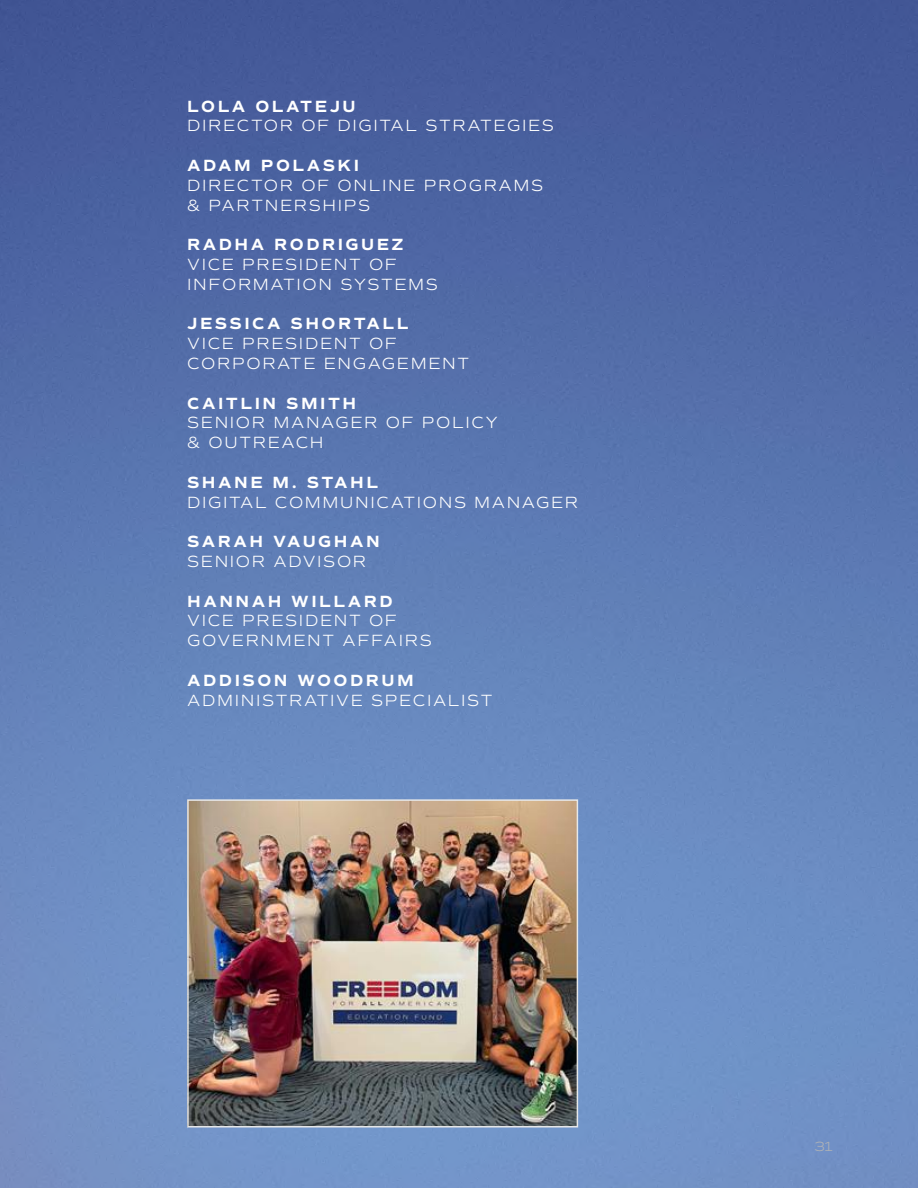
<style>
.page{position:relative;width:918px;height:1188px;background:#fff}
.page>*{position:absolute;margin:0;border:0;box-sizing:border-box;transform-origin:0 0}
.t1{font:300 16.5px/19.8px "Commuters Sans";letter-spacing:.1em;color:#fff}
.t2{font:700 16.5px "Commuters Sans";letter-spacing:.15em;color:#fff}
.t3{font:300 13.5px "Commuters Sans";color:#b1b3b5}
</style>
<div class="page">
<img style="left:0;top:0;width:918px;height:1188px">
<img style="left:190px;top:802px;width:385px;height:323px">
<div style="left:187px;top:799px;width:391px;height:329px;border:2px solid #e6e7e8"></div>
<p class="t2" style="left:187px;top:96px;width:170px">LOLA OLATEJU</p>
<p class="t1" style="left:187px;top:116px;width:368px">DIRECTOR OF DIGITAL STRATEGIES</p>
<p class="t2" style="left:187px;top:155px;width:173px">ADAM POLASKI</p>
<p class="t1" style="left:187px;top:175px;width:358px">DIRECTOR OF ONLINE PROGRAMS &amp; PARTNERSHIPS</p>
<p class="t2" style="left:187px;top:234px;width:218px">RADHA RODRIGUEZ</p>
<p class="t1" style="left:187px;top:254px;width:252px">VICE PRESIDENT OF<br>INFORMATION SYSTEMS</p>
<p class="t2" style="left:187px;top:314px;width:223px">JESSICA SHORTALL</p>
<p class="t1" style="left:187px;top:334px;width:283px">VICE PRESIDENT OF<br>CORPORATE ENGAGEMENT</p>
<p class="t2" style="left:187px;top:393px;width:171px">CAITLIN SMITH</p>
<p class="t1" style="left:187px;top:413px;width:312px">SENIOR MANAGER OF POLICY &amp; OUTREACH</p>
<p class="t2" style="left:187px;top:472px;width:192px">SHANE M. STAHL</p>
<p class="t1" style="left:187px;top:492px;width:392px">DIGITAL COMMUNICATIONS MANAGER</p>
<p class="t2" style="left:187px;top:531px;width:194px">SARAH VAUGHAN</p>
<p class="t1" style="left:187px;top:551px;width:181px">SENIOR ADVISOR</p>
<p class="t2" style="left:187px;top:591px;width:207px">HANNAH WILLARD</p>
<p class="t1" style="left:187px;top:611px;width:246px">VICE PRESIDENT OF<br>GOVERNMENT AFFAIRS</p>
<p class="t2" style="left:187px;top:670px;width:228px">ADDISON WOODRUM</p>
<p class="t1" style="left:187px;top:690px;width:307px">ADMINISTRATIVE SPECIALIST</p>
<p class="t3" style="left:814px;top:1138px;width:20px">31</p>
</div>
